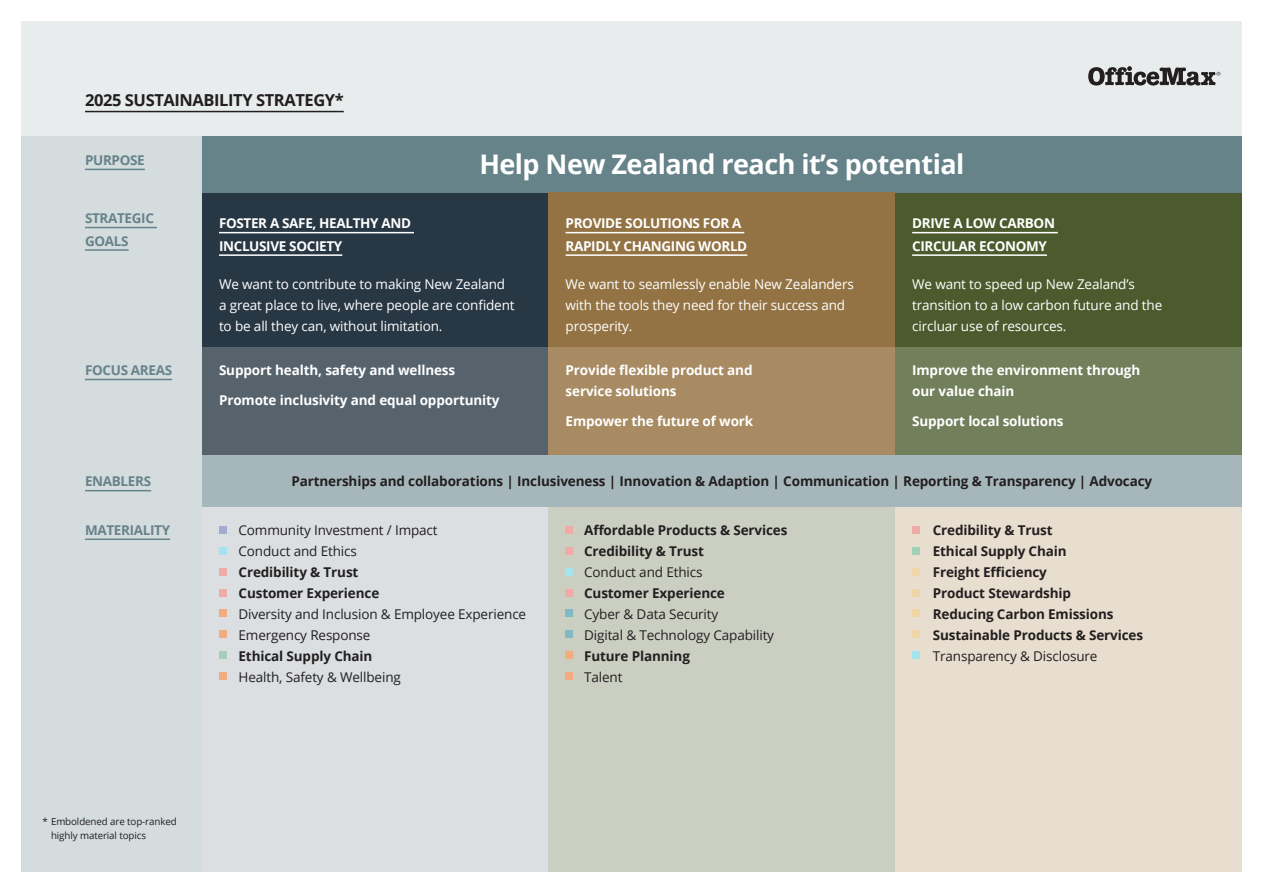
<style>
.page{position:relative;width:1263px;height:893px;background:#fff}
.page>*{position:absolute;margin:0;border:0;box-sizing:border-box;transform-origin:0 0}
.BH2{font:700 27px "Open Sans";letter-spacing:-.02em;color:#fff}
.H3_-_Underline_-_11{font:700 16.5px "Open Sans";letter-spacing:-.025em;color:#231f20}
.B1_-_Reg_-_White_-_9{font:13.5px/21px "Open Sans";letter-spacing:-.01em;color:#fff}
.B1_-_Reg_-_Black_-_9{font:700 13.5px "Open Sans";letter-spacing:-.01em;color:#231f20}
.B1_-_Reg_-_Black_-_9-2{font:13.5px "Open Sans";letter-spacing:-.01em;color:#231f20}
.B1_-_Bold_-_White{font:700 13.5px/21px "Open Sans";letter-spacing:-.01em;color:#fff}
.B1_-_Bold_-_Black{font:700 13.5px "Open Sans";letter-spacing:-.01em;color:#231f20}
.H3_-_Underline_-_9{font:700 13.5px/22.5px "Open Sans";letter-spacing:-.025em;color:#fff}
.H3_-_Underline_-_9-2{font:700 13.5px/22.5px "Open Sans";letter-spacing:-.025em;color:#668389}
.B2_-_Reg_-_Black_6_5{font:9.75px/13.5px "Open Sans";letter-spacing:-.01em;color:#231f20}
</style>
<div class="page">
<div style="left:21px;top:21px;width:1221px;height:115px;background:#e8eced"></div>
<div style="left:202px;top:506px;width:347px;height:366px;background:#dcdfe1"></div>
<div style="left:549px;top:506px;width:346px;height:366px;background:#cbcfc2"></div>
<div style="left:895px;top:506px;width:347px;height:366px;background:#e8decf"></div>
<div style="left:21px;top:136px;width:181px;height:736px;background:#d4dcde"></div>
<div style="left:895px;top:192px;width:347px;height:156px;background:#4b5b2d"></div>
<hr style="left:912px;top:232px;width:146px;height:1px;background:#fff">
<hr style="left:912px;top:254px;width:135px;height:2px;background:#fff">
<div style="left:202px;top:192px;width:347px;height:156px;background:#273744"></div>
<hr style="left:219px;top:232px;width:195px;height:1px;background:#fff">
<hr style="left:219px;top:254px;width:123px;height:2px;background:#fff">
<div style="left:202px;top:136px;width:1040px;height:56px;background:#668389"></div>
<hr style="left:85px;top:111px;width:259px;height:1px;background:#231f20">
<hr style="left:85px;top:169px;width:60px;height:1px;background:#668389">
<hr style="left:85px;top:227px;width:72px;height:1px;background:#668389">
<hr style="left:85px;top:249px;width:44px;height:2px;background:#668389">
<hr style="left:85px;top:379px;width:87px;height:1px;background:#668389">
<hr style="left:85px;top:490px;width:66px;height:1px;background:#668389">
<hr style="left:85px;top:538px;width:85px;height:2px;background:#668389">
<div style="left:202px;top:348px;width:347px;height:107px;background:#56636d"></div>
<div style="left:895px;top:348px;width:347px;height:107px;background:#727f5b"></div>
<div style="left:202px;top:455px;width:1040px;height:51px;background:#a6b7bb"></div>
<div style="left:549px;top:192px;width:346px;height:156px;background:#937344"></div>
<hr style="left:566px;top:232px;width:178px;height:1px;background:#fff">
<hr style="left:566px;top:254px;width:181px;height:2px;background:#fff">
<div style="left:549px;top:348px;width:346px;height:107px;background:#a88b63"></div>
<div style="left:219px;top:673px;width:7px;height:7px;background:#f5ab80"></div>
<div style="left:219px;top:652px;width:7px;height:7px;background:#a3d1b8"></div>
<div style="left:219px;top:631px;width:7px;height:7px;background:#f5ab80"></div>
<div style="left:219px;top:589px;width:7px;height:7px;background:#f0aba6"></div>
<div style="left:219px;top:610px;width:7px;height:7px;background:#f5ab80"></div>
<div style="left:219px;top:547px;width:7px;height:7px;background:#a6e3f0"></div>
<div style="left:219px;top:526px;width:7px;height:7px;background:#a3abd1"></div>
<div style="left:219px;top:568px;width:7px;height:7px;background:#f0aba6"></div>
<div style="left:565px;top:589px;width:8px;height:7px;background:#f0aba6"></div>
<div style="left:565px;top:568px;width:8px;height:7px;background:#a6e3f0"></div>
<div style="left:565px;top:547px;width:8px;height:7px;background:#f0aba6"></div>
<div style="left:565px;top:526px;width:8px;height:7px;background:#f0aba6"></div>
<div style="left:565px;top:652px;width:8px;height:7px;background:#f5ab80"></div>
<div style="left:565px;top:673px;width:8px;height:7px;background:#f5ab80"></div>
<div style="left:565px;top:631px;width:8px;height:7px;background:#80bac7"></div>
<div style="left:565px;top:610px;width:8px;height:7px;background:#80bac7"></div>
<div style="left:912px;top:526px;width:8px;height:7px;background:#f0aba6"></div>
<div style="left:912px;top:589px;width:8px;height:7px;background:#f0d6a6"></div>
<div style="left:912px;top:631px;width:8px;height:7px;background:#f0d6a6"></div>
<div style="left:912px;top:568px;width:8px;height:7px;background:#f0d6a6"></div>
<div style="left:912px;top:652px;width:8px;height:7px;background:#a6e3f0"></div>
<div style="left:912px;top:610px;width:8px;height:7px;background:#f0d6a6"></div>
<div style="left:912px;top:547px;width:8px;height:7px;background:#a3d1b8"></div>
<svg style="left:1088px;top:66px;width:132px;height:20px"></svg>
<p class="H3_-_Underline_-_11" style="left:85px;top:89px;width:260px">2025 SUSTAINABILITY STRATEGY*</p>
<p class="H3_-_Underline_-_9-2" style="left:85px;top:148px;width:61px">PURPOSE</p>
<p class="BH2" style="left:479px;top:146px;width:486px">Help New Zealand reach it’s potential</p>
<p class="H3_-_Underline_-_9-2" style="left:85px;top:207px;width:70px">STRATEGIC<br>GOALS</p>
<p class="H3_-_Underline_-_9-2" style="left:85px;top:358px;width:89px">FOCUS AREAS</p>
<p class="H3_-_Underline_-_9" style="left:219px;top:212px;width:194px">FOSTER A SAFE, HEALTHY AND<br>INCLUSIVE SOCIETY</p>
<p class="B1_-_Reg_-_White_-_9" style="left:219px;top:273px;width:297px">We want to contribute to making New Zealand a great place to live, where people are confident to be all they can, without limitation.</p>
<p class="B1_-_Bold_-_White" style="left:219px;top:359px;width:238px">Support health, safety and wellness</p>
<p class="B1_-_Bold_-_White" style="left:219px;top:389px;width:282px">Promote inclusivity and equal opportunity</p>
<p class="H3_-_Underline_-_9" style="left:566px;top:212px;width:183px">PROVIDE SOLUTIONS FOR A<br>RAPIDLY CHANGING WORLD</p>
<p class="B1_-_Reg_-_White_-_9" style="left:566px;top:273px;width:290px">We want to seamlessly enable New Zealanders with the tools they need for their success and prosperity.</p>
<p class="B1_-_Bold_-_White" style="left:566px;top:359px;width:189px">Provide flexible product and service solutions</p>
<p class="B1_-_Bold_-_White" style="left:566px;top:410px;width:189px">Empower the future of work</p>
<p class="H3_-_Underline_-_9" style="left:912px;top:212px;width:144px">DRIVE A LOW CARBON<br>CIRCULAR ECONOMY</p>
<p class="B1_-_Reg_-_White_-_9" style="left:912px;top:273px;width:252px">We want to speed up New Zealand’s transition to a low carbon future and the circluar use of resources.</p>
<p class="B1_-_Bold_-_White" style="left:912px;top:359px;width:230px">Improve the environment through our value chain</p>
<p class="B1_-_Bold_-_White" style="left:912px;top:410px;width:153px">Support local solutions</p>
<p class="H3_-_Underline_-_9-2" style="left:85px;top:470px;width:68px">ENABLERS</p>
<p class="H3_-_Underline_-_9-2" style="left:85px;top:518px;width:87px">MATERIALITY</p>
<p class="B1_-_Bold_-_Black" style="left:291px;top:471px;width:862px">Partnerships and collaborations | Inclusiveness | Innovation &amp; Adaption | Communication | Reporting &amp; Transparency | Advocacy</p>
<p class="B1_-_Reg_-_Black_-_9-2" style="left:239px;top:521px;width:201px">Community Investment / Impact</p>
<p class="B1_-_Reg_-_Black_-_9" style="left:239px;top:562px;width:121px">Credibility &amp; Trust</p>
<p class="B1_-_Reg_-_Black_-_9-2" style="left:239px;top:542px;width:120px">Conduct and Ethics</p>
<p class="B1_-_Reg_-_Black_-_9" style="left:584px;top:520px;width:205px">Affordable Products &amp; Services</p>
<p class="B1_-_Reg_-_Black_-_9" style="left:933px;top:520px;width:121px">Credibility &amp; Trust</p>
<p class="B1_-_Reg_-_Black_-_9" style="left:584px;top:541px;width:121px">Credibility &amp; Trust</p>
<p class="B1_-_Reg_-_Black_-_9" style="left:933px;top:541px;width:135px">Ethical Supply Chain</p>
<p class="B1_-_Reg_-_Black_-_9-2" style="left:584px;top:563px;width:120px">Conduct and Ethics</p>
<p class="B1_-_Reg_-_Black_-_9" style="left:933px;top:562px;width:116px">Freight Efficiency</p>
<p class="B1_-_Reg_-_Black_-_9" style="left:239px;top:583px;width:142px">Customer Experience</p>
<p class="B1_-_Reg_-_Black_-_9-2" style="left:239px;top:604px;width:289px">Diversity and Inclusion &amp; Employee Experience</p>
<p class="B1_-_Reg_-_Black_-_9-2" style="left:239px;top:625px;width:133px">Emergency Response</p>
<p class="B1_-_Reg_-_Black_-_9" style="left:584px;top:583px;width:142px">Customer Experience</p>
<p class="B1_-_Reg_-_Black_-_9-2" style="left:584px;top:604px;width:136px">Cyber &amp; Data Security</p>
<p class="B1_-_Reg_-_Black_-_9-2" style="left:584px;top:625px;width:191px">Digital &amp; Technology Capability</p>
<p class="B1_-_Reg_-_Black_-_9" style="left:933px;top:583px;width:140px">Product Stewardship</p>
<p class="B1_-_Reg_-_Black_-_9" style="left:933px;top:625px;width:212px">Sustainable Products &amp; Services</p>
<p class="B1_-_Reg_-_Black_-_9" style="left:933px;top:604px;width:182px">Reducing Carbon Emissions</p>
<p class="B1_-_Reg_-_Black_-_9" style="left:239px;top:646px;width:135px">Ethical Supply Chain</p>
<p class="B1_-_Reg_-_Black_-_9-2" style="left:239px;top:667px;width:164px">Health, Safety &amp; Wellbeing</p>
<p class="B1_-_Reg_-_Black_-_9" style="left:584px;top:646px;width:107px">Future Planning</p>
<p class="B1_-_Reg_-_Black_-_9-2" style="left:584px;top:667px;width:40px">Talent</p>
<p class="B1_-_Reg_-_Black_-_9-2" style="left:933px;top:646px;width:166px">Transparency &amp; Disclosure</p>
<p class="B2_-_Reg_-_Black_6_5" style="left:51px;top:815px;width:127px;text-indent:-9px">* Emboldened are top-ranked highly material topics</p>
</div>
